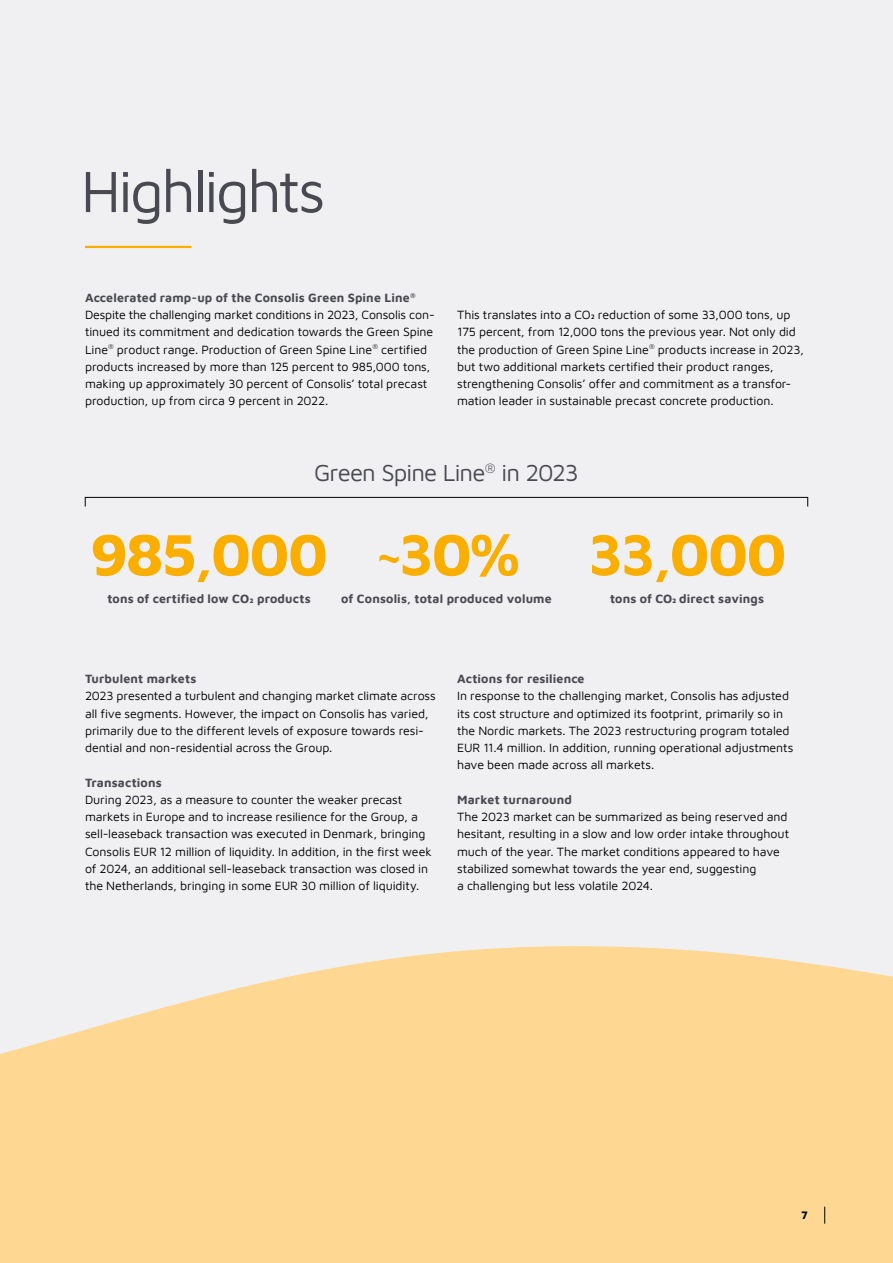
<style>
.page{position:relative;width:893px;height:1263px;background:#f0f0f2}
.page>*{position:absolute;margin:0;border:0;box-sizing:border-box;transform-origin:0 0}
.t1{font:60px "Maven Pro";letter-spacing:-.03em;color:#f9ae00}
.t2{font:60px "Maven Pro";letter-spacing:-.045em;color:#484951}
.t3{font:24px "Maven Pro";letter-spacing:-.04em;color:#484951}
.t4{font:12.3px/17.2px "Maven Pro";letter-spacing:-.01em;color:#000}
.t5{font:12.3px "Maven Pro";letter-spacing:.01em;color:#484951}
.t6{font:11.25px "Maven Pro";color:#000}
.s1{color:#484951}
</style>
<div class="page">
<hr style="left:0;top:0;width:1px;height:1263px;background:#484951">
<svg style="left:0;top:946px;width:893px;height:317px;fill:#fed792"></svg>
<hr style="left:85px;top:246px;width:106px;height:2px;background:#f9ae00">
<svg style="left:824px;top:1206px;width:1px;height:18px"></svg>
<div style="left:85px;top:497px;width:723px;height:10px;border:1px solid #000"></div>
<h1 class="t2" style="left:81px;top:150px;width:246px">Highlights</h1>
<p class="t4" style="left:85px;top:288px;width:351px"><span class="s1">Accelerated ramp-up of the Consolis Green Spine Line</span><sup>® </sup>Despite the challenging market conditions in 2023, Consolis con&shy;tinued its commitment and dedication towards the Green Spine Line<sup>®</sup> product range. Production of Green Spine Line<sup>®</sup> certified products increased by more than 125 percent to 985,000 tons, making up approximately 30 percent of Consolis’ total precast production, up from circa 9 percent in 2022.</p>
<p class="t4" style="left:457px;top:305px;width:348px">This translates into a CO2 reduction of some 33,000 tons, up 175 percent, from 12,000 tons the previous year. Not only did the production of Green Spine Line<sup>®</sup> products increase in 2023, but two additional markets certified their product ranges, strengthening Consolis’ offer and commitment as a transfor&shy;mation leader in sustainable precast concrete production.</p>
<h2 class="t3" style="left:314px;top:457px;width:266px">Green Spine Line<sup>®</sup> in 2023</h2>
<h1 class="t1" style="left:373px;top:514px;width:147px">~30%</h1>
<h1 class="t1" style="left:90px;top:514px;width:239px">985,000</h1>
<h1 class="t1" style="left:588px;top:514px;width:200px">33,000</h1>
<p class="t5" style="left:107px;top:590px;width:205px">tons of certified low CO2 products</p>
<p class="t5" style="left:341px;top:590px;width:212px">of Consolis, total produced volume</p>
<p class="t5" style="left:610px;top:590px;width:156px">tons of CO2 direct savings</p>
<p class="t5" style="left:85px;top:670px;width:113px">Turbulent markets</p>
<p class="t4" style="left:85px;top:687px;width:352px">2023 presented a turbulent and changing market climate across all five segments. However, the impact on Consolis has varied, primarily due to the different levels of exposure towards resi&shy;dential and non-residential across the Group.</p>
<p class="t5" style="left:85px;top:774px;width:78px">Transactions</p>
<p class="t4" style="left:85px;top:790px;width:348px">During 2023, as a measure to counter the weaker precast markets in Europe and to increase resilience for the Group, a sell-leaseback transaction was executed in Denmark, bringing Consolis EUR 12 million of liquidity. In addition, in the first week of 2024, an additional sell-leaseback transaction was closed in the Netherlands, bringing in some EUR 30 million of liquidity.</p>
<p class="t5" style="left:457px;top:670px;width:129px">Actions for resilience</p>
<p class="t4" style="left:457px;top:687px;width:338px">In response to the challenging market, Consolis has adjusted its cost structure and optimized its footprint, primarily so in the Nordic markets. The 2023 restructuring program totaled EUR 11.4 million. In addition, running operational adjustments have been made across all markets.</p>
<p class="t5" style="left:457px;top:791px;width:116px">Market turnaround</p>
<p class="t4" style="left:457px;top:807px;width:334px">The 2023 market can be summarized as being reserved and hesitant, resulting in a slow and low order intake throughout much of the year. The market conditions appeared to have stabilized somewhat towards the year end, suggesting<br>a challenging but less volatile 2024.</p>
<p class="t6" style="left:801px;top:1208px;width:8px">7</p>
</div>
